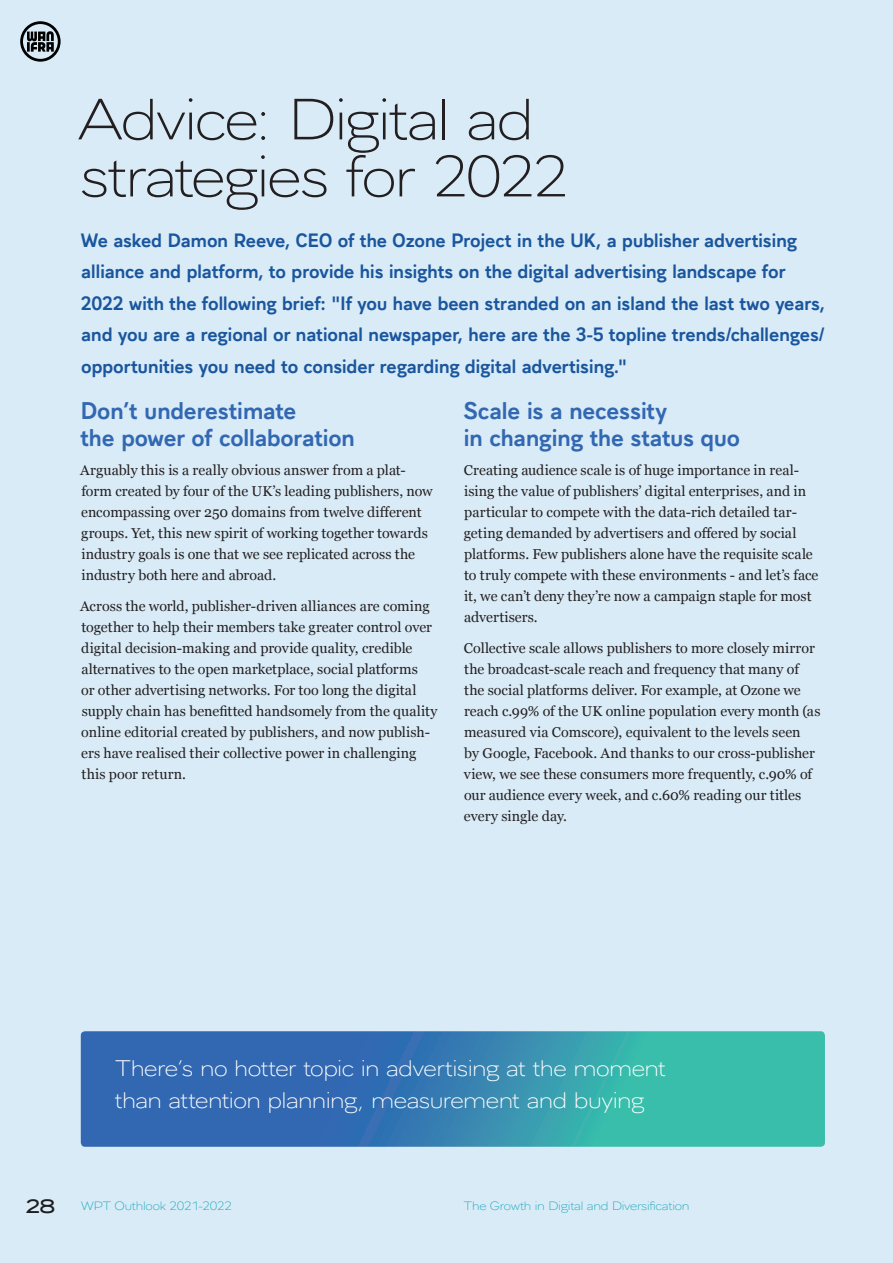
<style>
.page{position:relative;width:893px;height:1263px;background:#d9ebf7}
.page>*{position:absolute;margin:0;border:0;box-sizing:border-box;transform-origin:0 0}
.t1{font:200 54px/57px "Aiglon Pro Wide";letter-spacing:-.045em;color:#231f20}
.t2{font:700 22.5px/27px "Aiglon Pro";letter-spacing:-.02em;color:#3268b2}
.t3{font:200 21px/31.5px "Aiglon Pro Wide";letter-spacing:-.025em;color:#fff}
.t4{font:700 18px/31.5px "Aiglon Pro";letter-spacing:-.02em;color:#1a569d}
.t5{font:600 18px "Aiglon Pro Wide";color:#231f20}
.t6{font:14.25px/21px "Georgia";color:#231f20}
.t7{font:200 11.25px "Aiglon Pro Wide";letter-spacing:-.02em;color:#25bac4}
</style>
<div class="page">
<svg style="left:81px;top:1031px;width:744px;height:116px;background:#368caf"></svg>
<h1 class="t1" style="left:77px;top:86px;width:493px">Advice: Digital ad strategies for 2022</h1>
<p class="t4" style="left:81px;top:223px;width:746px">We asked Damon Reeve, CEO of the Ozone Project in the UK, a publisher advertising alliance and platform, to provide his insights on the digital advertising landscape for 2022 with the following brief: "If you have been stranded on an island the last two years, and you are a regional or national newspaper, here are the 3-5 topline trends/challenges/ opportunities you need to consider regarding digital advertising."</p>
<h2 class="t2" style="left:80px;top:395px;width:276px">Don’t underestimate<br>the power of collaboration</h2>
<p class="t6" style="left:80px;top:459px;width:354px">Arguably this is a really obvious answer from a plat&shy;form created by four of the UK’s leading publishers, now encompassing over 250 domains from twelve different groups. Yet, this new spirit of working together towards industry goals is one that we see replicated across the industry both here and abroad.</p>
<p class="t6" style="left:80px;top:595px;width:359px">Across the world, publisher-driven alliances are coming together to help their members take greater control over digital decision-making and provide quality, credible alternatives to the open marketplace, social platforms<br>or other advertising networks. For too long the digital supply chain has benefitted handsomely from the quality online editorial created by publishers, and now publish&shy;ers have realised their collective power in challenging this poor return.</p>
<h2 class="t2" style="left:463px;top:395px;width:279px">Scale is a necessity<br>in changing the status quo</h2>
<p class="t6" style="left:464px;top:459px;width:356px">Creating audience scale is of huge importance in real&shy;ising the value of publishers’ digital enterprises, and in particular to compete with the data-rich detailed tar&shy;geting demanded by advertisers and offered by social platforms. Few publishers alone have the requisite scale to truly compete with these environments - and let’s face it, we can’t deny they’re now a campaign staple for most advertisers.</p>
<p class="t6" style="left:464px;top:637px;width:358px">Collective scale allows publishers to more closely mirror the broadcast-scale reach and frequency that many of the social platforms deliver. For example, at Ozone we reach c.99% of the UK online population every month (as measured via Comscore), equivalent to the levels seen<br>by Google, Facebook. And thanks to our cross-publisher view, we see these consumers more frequently, c.90% of our audience every week, and c.60% reading our titles every single day.</p>
<h3 class="t3" style="left:115px;top:1051px;width:553px">There’s no hotter topic in advertising at the moment than attention planning, measurement and buying</h3>
<p class="t5" style="left:25px;top:1191px;width:32px">28</p>
<p class="t7" style="left:81px;top:1196px;width:153px">WPT Outhlook 2021-2022</p>
<p class="t7" style="left:463px;top:1196px;width:228px">The Growth in Digital and Diversification</p>
</div>
